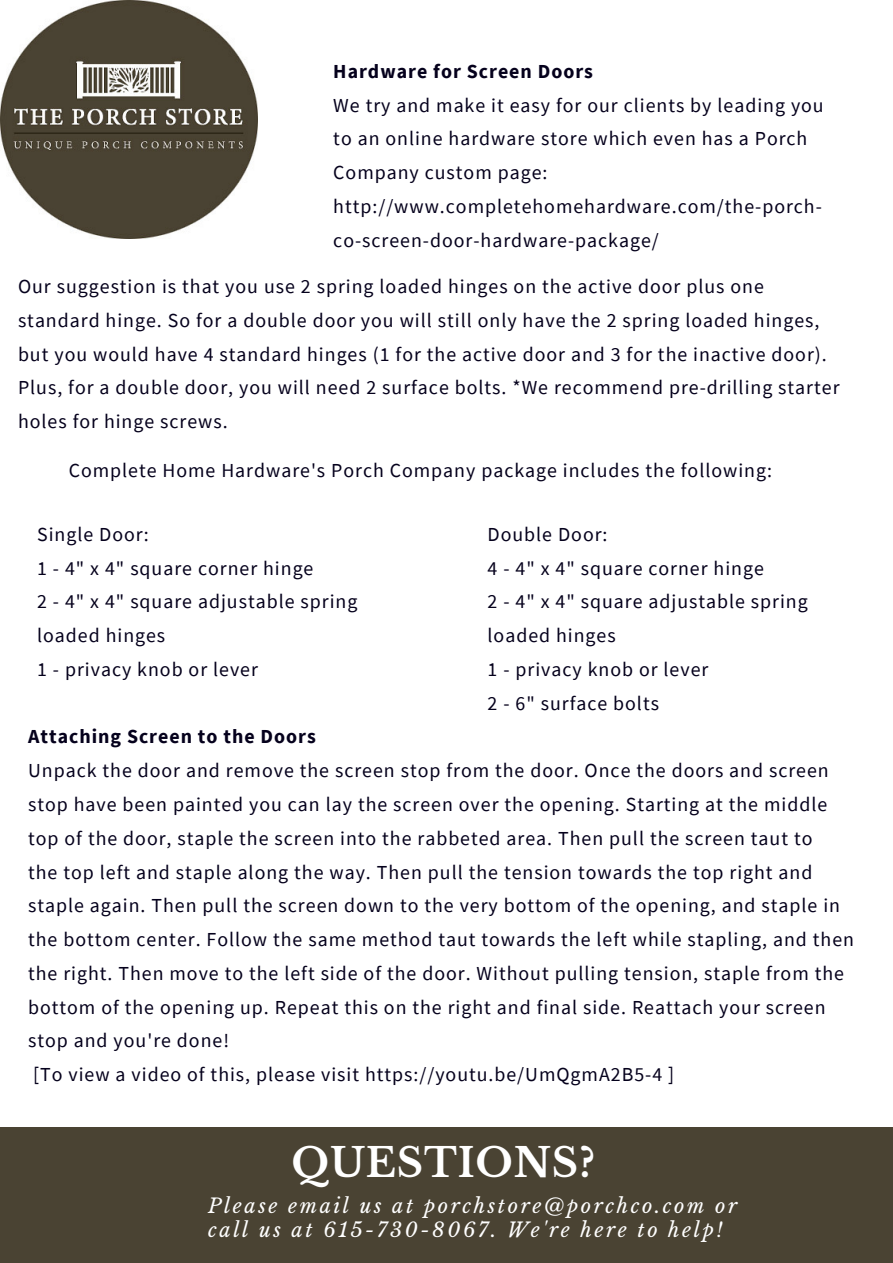
<style>
.page{position:relative;width:893px;height:1263px;background:#fff}
.page>*{position:absolute;margin:0;border:0;box-sizing:border-box;transform-origin:0 0}
.t1{font:700 39.75px "Libre Baskerville";letter-spacing:.02em;color:#fff}
.t2{font:19.8px/33.8px "Source Sans Pro";letter-spacing:.05em;color:#05011c}
.t3{font:italic 19.8px/23.7px "Libre Baskerville";letter-spacing:.13em;color:#fff}
.t4{font:700 19.8px "Source Sans Pro";letter-spacing:.05em;color:#05011c}
</style>
<div class="page">
<img style="left:0;top:0;width:258px;height:239px">
<div style="left:0;top:1127px;width:893px;height:136px;background:#4a4333"></div>
<p class="t4" style="left:333px;top:58px;width:261px">Hardware for Screen Doors</p>
<p class="t2" style="left:333px;top:88px;width:492px">We try and make it easy for our clients by leading you to an online hardware store which even has a Porch Company custom page: http://www.completehomehardware.com/the-porch&shy;co-screen-door-hardware-package/</p>
<p class="t2" style="left:18px;top:269px;width:823px">Our suggestion is that you use 2 spring loaded hinges on the active door plus one standard hinge. So for a double door you will still only have the 2 spring loaded hinges, but you would have 4 standard hinges (1 for the active door and 3 for the inactive door).<br>Plus, for a double door, you will need 2 surface bolts. *We recommend pre-drilling starter holes for hinge screws.</p>
<p class="t2" style="left:69px;top:453px;width:705px">Complete Home Hardware's Porch Company package includes the following:</p>
<p class="t2" style="left:37px;top:517px;width:322px">Single Door:<br>1 - 4" x 4" square corner hinge<br>2 - 4" x 4" square adjustable spring loaded hinges<br>1 - privacy knob or lever</p>
<p class="t2" style="left:488px;top:517px;width:322px">Double Door:<br>4 - 4" x 4" square corner hinge<br>2 - 4" x 4" square adjustable spring loaded hinges<br>1 - privacy knob or lever<br>2 - 6" surface bolts</p>
<p class="t4" style="left:28px;top:724px;width:289px">Attaching Screen to the Doors</p>
<p class="t2" style="left:28px;top:753px;width:827px">Unpack the door and remove the screen stop from the door. Once the doors and screen stop have been painted you can lay the screen over the opening. Starting at the middle top of the door, staple the screen into the rabbeted area. Then pull the screen taut to<br>the top left and staple along the way. Then pull the tension towards the top right and staple again. Then pull the screen down to the very bottom of the opening, and staple in the bottom center. Follow the same method taut towards the left while stapling, and then the right. Then move to the left side of the door. Without pulling tension, staple from the bottom of the opening up. Repeat this on the right and final side. Reattach your screen stop and you're done!<br>[To view a video of this, please visit https://youtu.be/UmQgmA2B5-4 ]</p>
<h1 class="t1" style="left:291px;top:1138px;width:305px">QUESTIONS?</h1>
<p class="t3" style="left:208px;top:1195px;width:530px">Please email us at porchstore@porchco.com or call us at 615-730-8067. We're here to help!</p>
</div>
